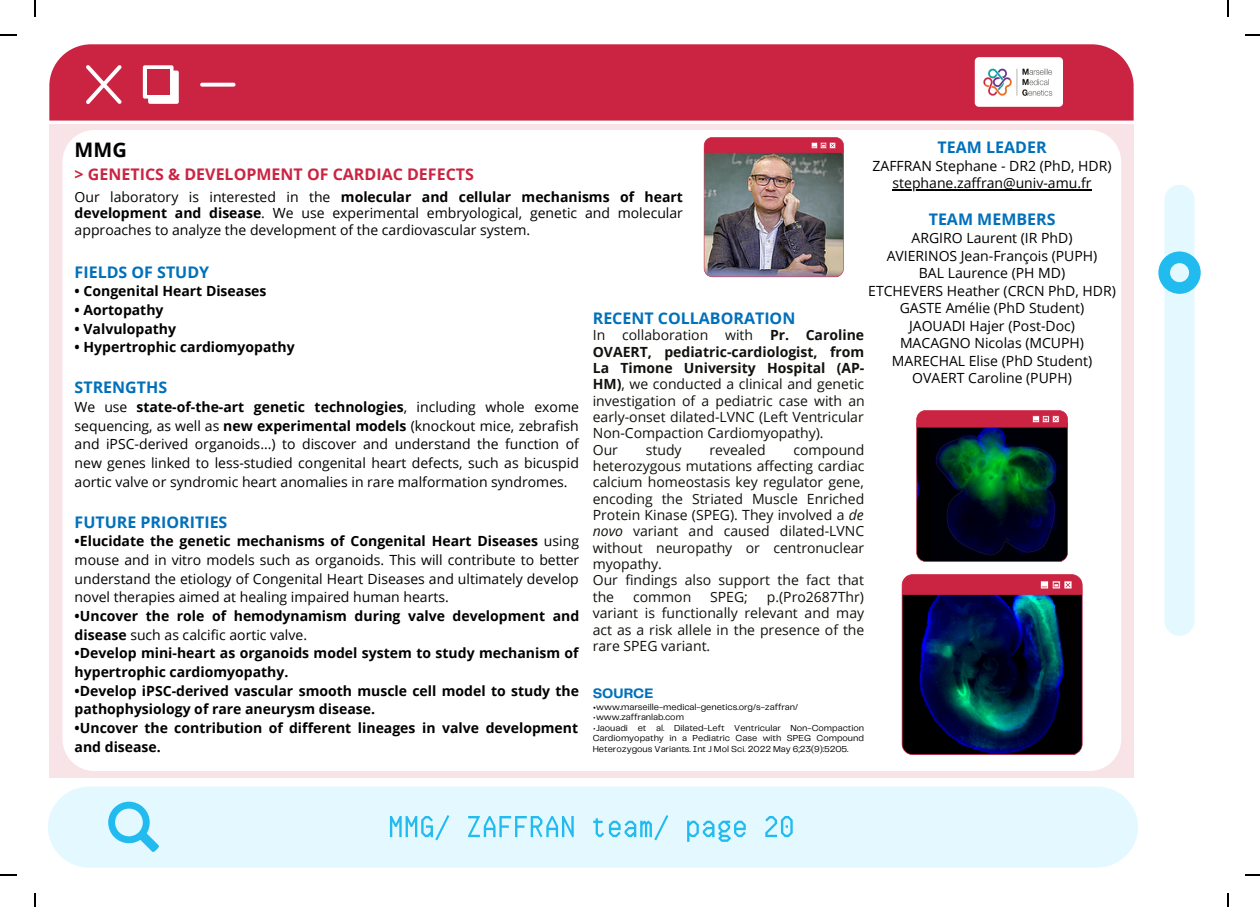
<style>
.page{position:relative;width:1260px;height:907px;background:#fff}
.page>*{position:absolute;margin:0;border:0;box-sizing:border-box;transform-origin:0 0}
.t1{font:50px "Computer says no";color:#21bbef}
.t2{font:700 20px "Open Sans";color:#000}
.t3{font:700 16px "Open Sans";color:#0070ba}
.t4{font:700 16px "Open Sans";color:#cb2442}
.t5{font:700 14.2px "Telegraf";color:#0070ba}
.t6{font:14px/17.6px "Open Sans";color:#000;text-align:justify}
.t7{font:14px/16.4px "Open Sans";color:#11110d}
.t8{font:700 14px/18.6px "Open Sans";color:#000}
.t9{font:9px/10.6px "Telegraf";color:#000;text-align:justify}
.s1{font-weight:700}
.s2{font-weight:400}
.s3{font-style:italic}
</style>
<div class="page">
<div style="left:1164px;top:185px;width:30px;height:450px;background:#e3f8ff;border-radius:15px"></div>
<svg style="left:1158px;top:251px;width:42px;height:43px"></svg>
<div style="left:49px;top:44px;width:1084px;height:77px;background:#cb2442"></div>
<div style="left:49px;top:124px;width:1084px;height:654px;background:#f8e4e7"></div>
<div style="left:62px;top:130px;width:1058px;height:641px;background:#fff;border-radius:32px"></div>
<div style="left:48px;top:786px;width:1089px;height:81px;background:#e3f8ff"></div>
<div style="left:974px;top:57px;width:88px;height:50px;background:#fff;border-radius:4px"></div>
<img style="left:983px;top:68px;width:70px;height:28px">
<img style="left:703px;top:137px;width:140px;height:140px">
<svg style="left:916px;top:410px;width:151px;height:151px;background:#191e22"></svg>
<svg style="left:901px;top:574px;width:181px;height:181px;background:#1b1d3b"></svg>
<hr style="left:892px;top:189px;width:199px;height:1px;background:#000">
<svg style="left:108px;top:801px;width:51px;height:51px;background:#9ee2f9"></svg>
<svg style="left:35px;top:0;width:1px;height:17px"></svg>
<svg style="left:0;top:35px;width:17px;height:1px"></svg>
<svg style="left:1245px;top:35px;width:14px;height:1px"></svg>
<svg style="left:35px;top:893px;width:1px;height:14px"></svg>
<svg style="left:0;top:874px;width:17px;height:1px"></svg>
<svg style="left:1245px;top:874px;width:14px;height:1px"></svg>
<p class="t3" style="left:937px;top:136px;width:110px">TEAM LEADER</p>
<p class="t6" style="left:872px;top:156px;width:240px;text-align:center">ZAFFRAN Stephane - DR2 (PhD, HDR) stephane.zaffran@univ-amu.fr</p>
<p class="t3" style="left:928px;top:208px;width:128px">TEAM MEMBERS</p>
<p class="t6" style="left:868px;top:229px;width:249px;text-align:center">ARGIRO Laurent (IR PhD)<br>AVIERINOS Jean-François (PUPH)<br>BAL Laurence (PH MD)<br>ETCHEVERS Heather (CRCN PhD, HDR)<br>GASTE Amélie (PhD Student)<br>JAOUADI Hajer (Post-Doc)<br>MACAGNO Nicolas (MCUPH)<br>MARECHAL Elise (PhD Student)<br>OVAERT Caroline (PUPH)</p>
<h2 class="t2" style="left:75px;top:135px;width:54px">MMG</h2>
<p class="t4" style="left:75px;top:163px;width:401px">&gt; GENETICS &amp; DEVELOPMENT OF CARDIAC DEFECTS</p>
<p class="t6" style="left:75px;top:188px;width:609px;line-height:16.6px">Our laboratory is interested in the <span class="s1">molecular and cellular mechanisms of heart development and disease</span>. We use experimental embryological, genetic and molecular approaches to analyze the development of the cardiovascular system.</p>
<p class="t3" style="left:75px;top:260px;width:136px">FIELDS OF STUDY</p>
<p class="t8" style="left:75px;top:281px;width:193px">• Congenital Heart Diseases</p>
<p class="t8" style="left:75px;top:300px;width:90px">• Aortopathy</p>
<p class="t8" style="left:75px;top:319px;width:103px">• Valvulopathy</p>
<p class="t8" style="left:75px;top:337px;width:222px">• Hypertrophic cardiomyopathy</p>
<p class="t3" style="left:75px;top:376px;width:94px">STRENGTHS</p>
<p class="t6" style="left:75px;top:397px;width:505px;line-height:18.6px">We use <span class="s1">state-of-the-art genetic technologies</span>, including whole exome sequencing, as well as <span class="s1">new experimental models</span> (knockout mice, zebrafish and iPSC-derived organoids...) to discover and understand the function of new genes linked to less-studied congenital heart defects, such as bicuspid aortic valve or syndromic heart anomalies in rare malformation syndromes.</p>
<p class="t3" style="left:75px;top:510px;width:154px">FUTURE PRIORITIES</p>
<p class="t6" style="left:75px;top:531px;width:506px;line-height:18.6px"><span class="s1">•Elucidate the genetic mechanisms of Congenital Heart Diseases</span> using mouse and in vitro models such as organoids. This will contribute to better understand the etiology of Congenital Heart Diseases and ultimately develop novel therapies aimed at healing impaired human hearts.</p>
<p class="t8" style="left:75px;top:606px;width:506px">•Uncover the role of hemodynamism during valve development and disease <span class="s2">such as calcific aortic valve.</span></p>
<p class="t8" style="left:75px;top:643px;width:505px">•Develop mini-heart as organoids model system to study mechanism of hypertrophic cardiomyopathy.</p>
<p class="t8" style="left:75px;top:681px;width:506px">•Develop iPSC-derived vascular smooth muscle cell model to study the pathophysiology of rare aneurysm disease.</p>
<p class="t8" style="left:75px;top:718px;width:505px">•Uncover the contribution of different lineages in valve development and disease.</p>
<p class="t3" style="left:592px;top:307px;width:204px">RECENT COLLABORATION</p>
<p class="t7" style="left:592px;top:326px;width:273px">In collaboration with <span class="s1">Pr. Caroline OVAERT, pediatric-cardiologist, from La Timone University Hospital (AP-HM)</span>, we conducted a clinical and genetic investigation of a pediatric case with an early-onset dilated-LVNC (Left Ventricular Non-Compaction Cardiomyopathy).<br>Our</p>
<p class="t7" style="left:592px;top:441px;width:273px;text-indent:201px">compound heterozygous mutations affecting cardiac calcium homeostasis key regulator gene, encoding the Striated Muscle Enriched<br>Protein Kinase (SPEG). They involved a <span class="s3">de novo</span> variant and caused dilated-LVNC without neuropathy or centronuclear myopathy.<br>Our findings also support the fact that the</p>
<p class="t7" style="left:645px;top:441px;width:37px">study</p>
<p class="t7" style="left:709px;top:441px;width:58px">revealed</p>
<p class="t7" style="left:592px;top:588px;width:273px;text-align:justify;text-indent:174px">p.(Pro2687Thr) variant is functionally relevant and may act as a risk allele in the presence of the rare SPEG variant.</p>
<p class="t5" style="left:592px;top:687px;width:62px">SOURCE</p>
<p class="t9" style="left:592px;top:702px;width:207px"><span class="s1">•</span>www.marseille-medical-genetics.org/s-zaffran/</p>
<p class="t9" style="left:592px;top:712px;width:93px">•www.zaffranlab.com</p>
<p class="t9" style="left:592px;top:723px;width:273px">•Jaouadi et al. Dilated-Left Ventricular Non-Compaction Cardiomyopathy in a Pediatric Case with SPEG Compound Heterozygous Variants. Int J Mol Sci. 2022 May 6;23(9):5205.</p>
<p class="t7" style="left:633px;top:588px;width:60px">common</p>
<p class="t7" style="left:710px;top:588px;width:39px">SPEG;</p>
<h1 class="t1" style="left:390px;top:790px;width:408px">MMG/ ZAFFRAN team/ page 20</h1>
</div>
